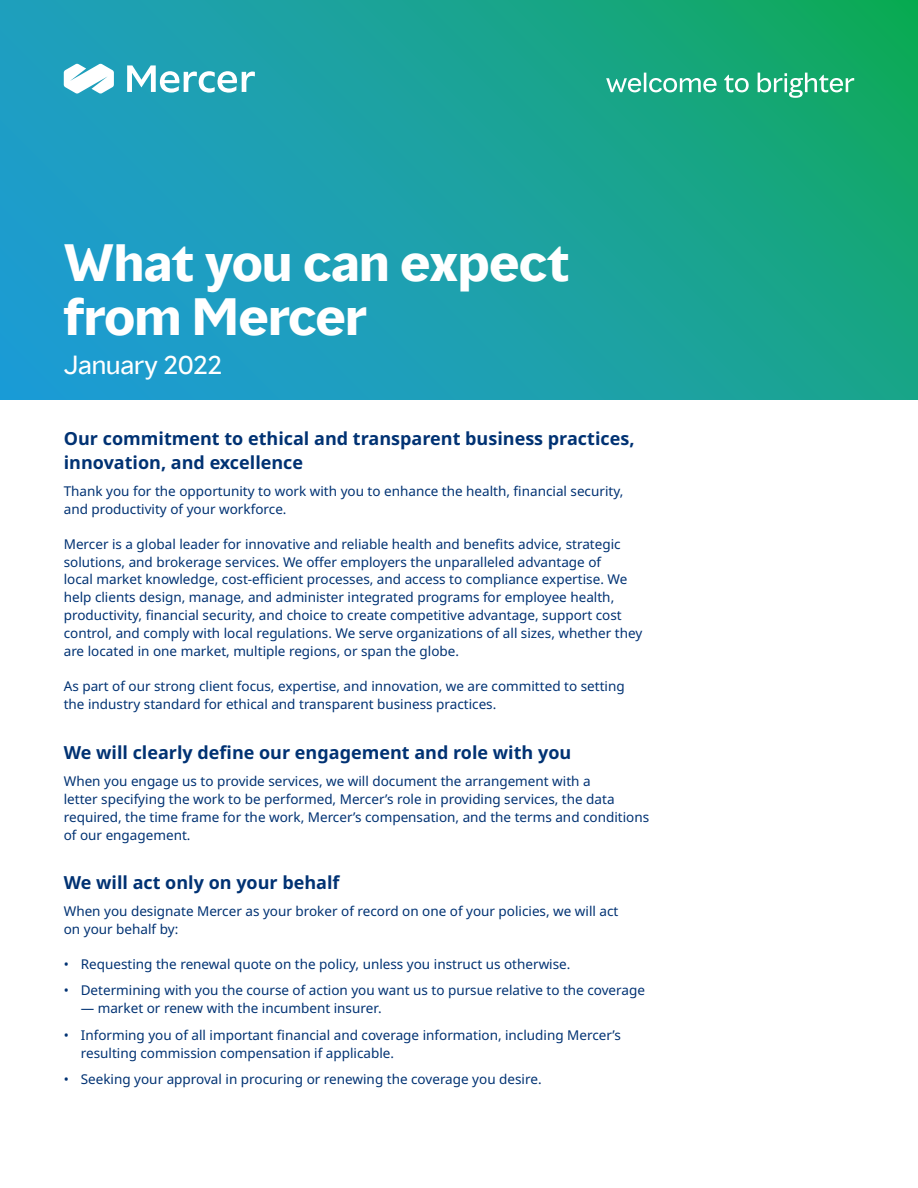
<style>
.page{position:relative;width:918px;height:1188px;background:#fff}
.page>*{position:absolute;margin:0;border:0;box-sizing:border-box;transform-origin:0 0}
.t1{font:700 48px/54px "MMC Display";color:#fff}
.t2{font:24px "MMC Display";color:#fff}
.t3{font:700 18px/24px "Noto Sans";color:#003273}
.t4{font:13.5px/18px "Noto Sans";color:#003273}
</style>
<div class="page">
<svg style="left:0;top:0;width:918px;height:399px;background:#1aa1a1"></svg>
<svg style="left:127px;top:65px;width:128px;height:28px"></svg>
<svg style="left:64px;top:64px;width:50px;height:30px"></svg>
<svg style="left:606px;top:73px;width:248px;height:25px"></svg>
<h1 class="t1" style="left:64px;top:237px;width:507px">What you can expect from Mercer</h1>
<h2 class="t2" style="left:64px;top:349px;width:160px">January 2022</h2>
<h3 class="t3" style="left:64px;top:427px;width:572px">Our commitment to ethical and transparent business practices, innovation, and excellence</h3>
<p class="t4" style="left:64px;top:482px;width:561px">Thank you for the opportunity to work with you to enhance the health, financial security, and productivity of your workforce.</p>
<p class="t4" style="left:64px;top:535px;width:580px">Mercer is a global leader for innovative and reliable health and benefits advice, strategic solutions, and brokerage services. We offer employers the unparalleled advantage of<br>local market knowledge, cost-efficient processes, and access to compliance expertise. We help clients design, manage, and administer integrated programs for employee health, productivity, financial security, and choice to create competitive advantage, support cost control, and comply with local regulations. We serve organizations of all sizes, whether they are located in one market, multiple regions, or span the globe.</p>
<p class="t4" style="left:64px;top:678px;width:562px">As part of our strong client focus, expertise, and innovation, we are committed to setting the industry standard for ethical and transparent business practices.</p>
<h3 class="t3" style="left:64px;top:741px;width:509px">We will clearly define our engagement and role with you</h3>
<p class="t4" style="left:64px;top:772px;width:587px">When you engage us to provide services, we will document the arrangement with a<br>letter specifying the work to be performed, Mercer’s role in providing services, the data required, the time frame for the work, Mercer’s compensation, and the terms and conditions of our engagement.</p>
<h3 class="t3" style="left:64px;top:871px;width:277px">We will act only on your behalf</h3>
<p class="t4" style="left:64px;top:902px;width:556px">When you designate Mercer as your broker of record on one of your policies, we will act on your behalf by:</p>
<p class="t4" style="left:64px;top:955px;width:508px">• Requesting the renewal quote on the policy, unless you instruct us otherwise.</p>
<p class="t4" style="left:64px;top:981px;width:583px">• Determining with you the course of action you want us to pursue relative to the coverage</p>
<p class="t4" style="left:81px;top:999px;width:302px">— market or renew with the incumbent insurer.</p>
<p class="t4" style="left:81px;top:1026px;width:542px;text-indent:-17px">• Informing you of all important financial and coverage information, including Mercer’s resulting commission compensation if applicable.</p>
<p class="t4" style="left:64px;top:1070px;width:479px">• Seeking your approval in procuring or renewing the coverage you desire.</p>
</div>
